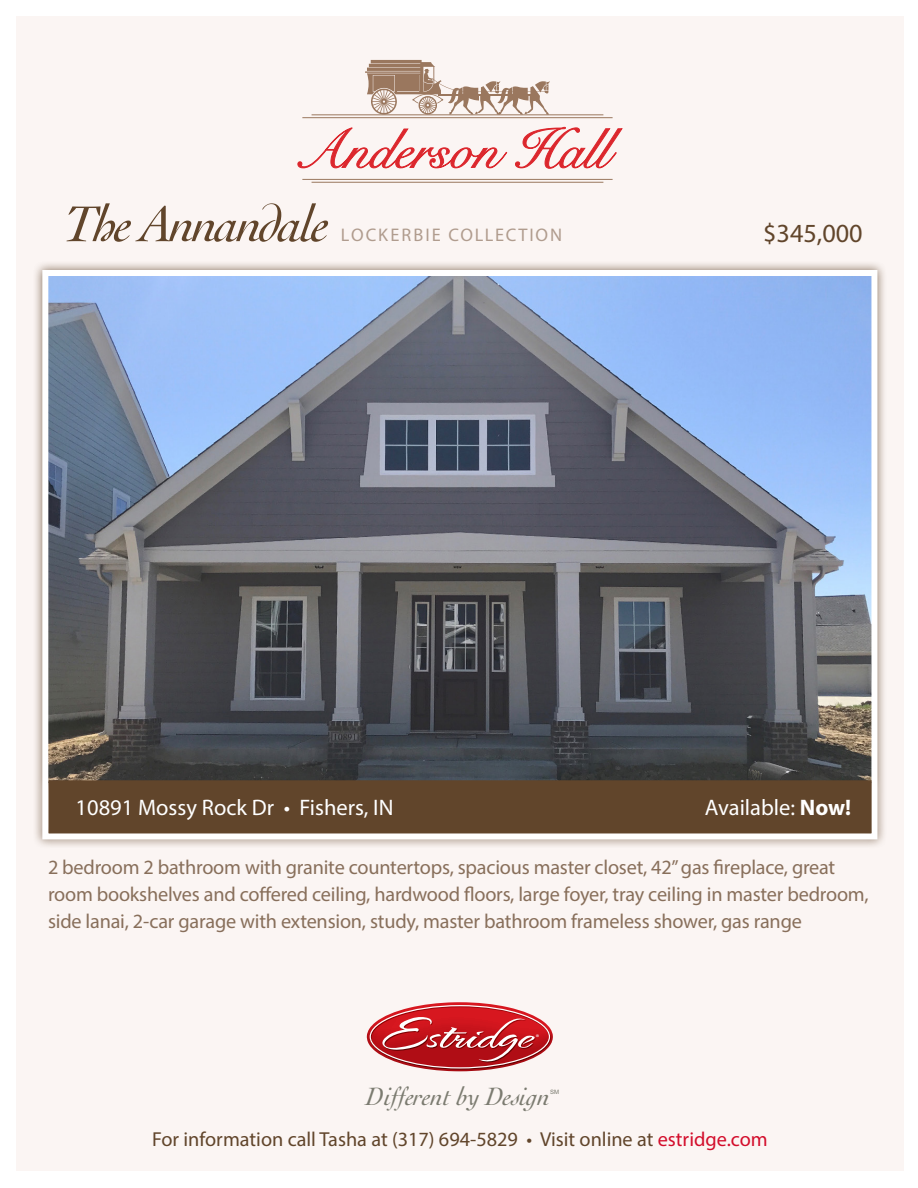
<style>
.page{position:relative;width:918px;height:1188px;background:#fff}
.page>*{position:absolute;margin:0;border:0;box-sizing:border-box;transform-origin:0 0}
.t1{font:italic 26.25px "Cochin";color:#7b7b70}
.t2{font:26.25px "Myriad Pro";color:#61452b}
.t3{font:22.5px "Myriad Pro";color:#fff}
.t4{font:20.25px/27px "Myriad Pro";letter-spacing:-.01em;color:#886f5b}
.t5{font:20.25px "Myriad Pro";color:#61452b}
.t6{font:18.3px "Myriad Pro";letter-spacing:.1em;color:#b09c8e}
.t7{font:8.25px "Myriad Pro";color:#fff}
.t8{font:6px "Arial";color:#7b7b70}
.s1{font-family:"Cochin";font-style:italic;font-size:53.1px;color:#61452b}
.s2{font-weight:700}
.s3{color:#d30d2b}
</style>
<div class="page">
<div style="left:16px;top:16px;width:888px;height:1155px;background:#fbf5f3"></div>
<div style="left:33px;top:260px;width:854px;height:589px;background:#61452b;opacity:.75"></div>
<img style="left:49px;top:277px;width:821px;height:503px">
<div style="left:42px;top:270px;width:835px;height:569px;border:6px solid #fff"></div>
<svg style="left:367px;top:1002px;width:186px;height:69px"></svg>
<svg style="left:297px;top:127px;width:211px;height:56px"></svg>
<svg style="left:515px;top:126px;width:108px;height:43px"></svg>
<hr style="left:302px;top:117px;width:311px;height:1px;background:#9a775e">
<hr style="left:302px;top:179px;width:311px;height:1px;background:#9a775e">
<hr style="left:312px;top:182px;width:291px;height:1px;background:#9a775e">
<hr style="left:312px;top:114px;width:291px;height:1px;background:#9a775e">
<svg style="left:365px;top:60px;width:185px;height:55px"></svg>
<div style="left:49px;top:780px;width:823px;height:53px;background:#61452b"></div>
<p class="t6" style="left:63px;top:224px;width:500px"><span class="s1">The Annandale</span> LOCKERBIE COLLECTION</p>
<p class="t2" style="left:763px;top:217px;width:101px">$345,000</p>
<p class="t3" style="left:76px;top:794px;width:319px">10891 Mossy Rock Dr • Fishers, IN</p>
<p class="t3" style="left:705px;top:794px;width:148px">Available: <span class="s2">Now!</span></p>
<p class="t4" style="left:48px;top:854px;width:822px">2 bedroom 2 bathroom with granite countertops, spacious master closet, 42” gas fireplace, great room bookshelves and coffered ceiling, hardwood floors, large foyer, tray ceiling in master bedroom, side lanai, 2-car garage with extension, study, master bathroom frameless shower, gas range</p>
<p class="t7" style="left:536px;top:1032px;width:5px">®</p>
<p class="t1" style="left:366px;top:1082px;width:186px">Different by Design</p>
<p class="t8" style="left:550px;top:1088px;width:11px">SM</p>
<p class="t5" style="left:152px;top:1127px;width:617px">For information call Tasha at (317) 694-5829 • Visit online at <span class="s3">estridge.com</span></p>
</div>
